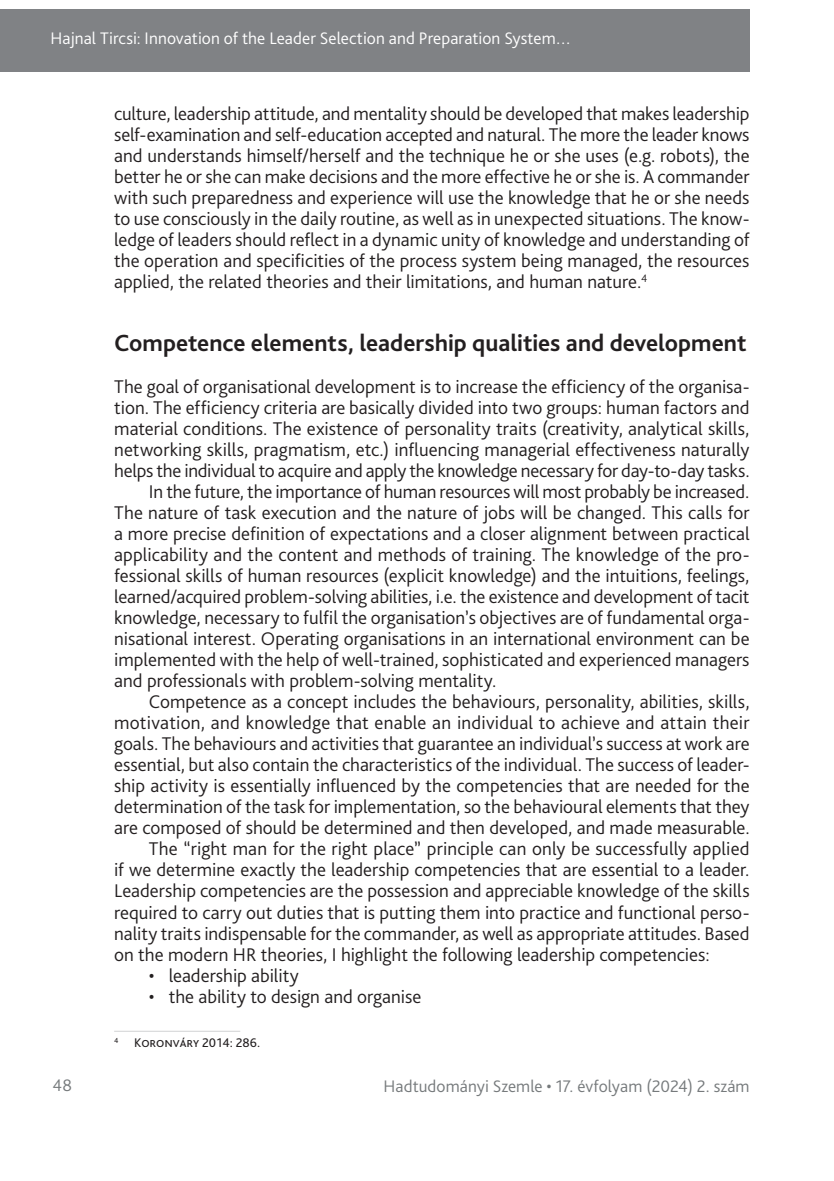
<style>
.page{position:relative;width:834px;height:1181px;background:#fff}
.page>*{position:absolute;margin:0;border:0;box-sizing:border-box;transform-origin:0 0}
._1_1__Head{font:700 24.5px "Bliss Pro";color:#231f20}
._1__Body{font:300 19.25px/21px "Bliss Pro";color:#231f20;text-align:justify}
._2__Body_1st_paragraph{font:300 19.25px/21px "Bliss Pro";color:#231f20;text-align:justify}
.t1{font:300 17.5px "Bliss Pro";letter-spacing:.005em;color:#fff}
.t2{font:300 17.5px "Bliss Pro";letter-spacing:.005em;color:#767a7c}
.Lábjegyzet{font:13.12px "Bliss Pro";color:#231f20}
</style>
<div class="page">
<div style="left:0;top:9px;width:749px;height:63px;background:#808285"></div>
<hr style="left:114px;top:1031px;width:126px;height:1px;background:#d1d2d4">
<p class="t1" style="left:51px;top:27px;width:522px">Hajnal Tircsi: Innovation of the Leader Selection and Preparation System…</p>
<p class="_1__Body" style="left:114px;top:103px;width:637px">culture, leadership attitude, and mentality should be developed that makes leadership self-examination and self-education accepted and natural. The more the leader knows and understands himself/herself and the technique he or she uses (e.g. robots), the better he or she can make decisions and the more effective he or she is. A commander with such preparedness and experience will use the knowledge that he or she needs to use consciously in the daily routine, as well as in unexpected situations. The know&shy;ledge of leaders should reflect in a dynamic unity of knowledge and understanding of the operation and specificities of the process system being managed, the resources applied, the related theories and their limitations, and human nature.<sup>4</sup></p>
<p class="_1_1__Head" style="left:114px;top:328px;width:633px">Competence elements, leadership qualities and development</p>
<p class="_2__Body_1st_paragraph" style="left:114px;top:376px;width:637px">The goal of organisational development is to increase the efficiency of the organisa&shy;tion. The efficiency criteria are basically divided into two groups: human factors and material conditions. The existence of personality traits (creativity, analytical skills, networking skills, pragmatism, etc.) influencing managerial effectiveness naturally helps the individual to acquire and apply the knowledge necessary for day-to-day tasks.</p>
<p class="_1__Body" style="left:114px;top:481px;width:637px;text-indent:35px">In the future, the importance of human resources will most probably be increased.<br>The nature of task execution and the nature of jobs will be changed. This calls for a more precise definition of expectations and a closer alignment between practical applicability and the content and methods of training. The knowledge of the pro&shy;fessional skills of human resources (explicit knowledge) and the intuitions, feelings, learned/acquired problem-solving abilities, i.e. the existence and development of tacit knowledge, necessary to fulfil the organisation’s objectives are of fundamental orga&shy;nisational interest. Operating organisations in an international environment can be implemented with the help of well-trained, sophisticated and experienced managers and professionals with problem-solving mentality.</p>
<p class="_1__Body" style="left:114px;top:691px;width:637px;text-indent:35px">Competence as a concept includes the behaviours, personality, abilities, skills, motivation, and knowledge that enable an individual to achieve and attain their goals. The behaviours and activities that guarantee an individual’s success at work are essential, but also contain the characteristics of the individual. The success of leader&shy;ship activity is essentially influenced by the competencies that are needed for the determination of the task for implementation, so the behavioural elements that they are composed of should be determined and then developed, and made measurable.</p>
<p class="_1__Body" style="left:114px;top:838px;width:637px;text-indent:35px">The “right man for the right place” principle can only be successfully applied if we determine exactly the leadership competencies that are essential to a leader.<br>Leadership competencies are the possession and appreciable knowledge of the skills required to carry out duties that is putting them into practice and functional perso&shy;nality traits indispensable for the commander, as well as appropriate attitudes. Based on the modern HR theories, I highlight the following leadership competencies:</p>
<p class="_1__Body" style="left:149px;top:964px;width:151px">• leadership ability</p>
<p class="_1__Body" style="left:149px;top:985px;width:274px">• the ability to design and organise</p>
<p class="Lábjegyzet" style="left:114px;top:1034px;width:147px"><sup>4</sup> Koronváry 2014: 286.</p>
<p class="t2" style="left:52px;top:1074px;width:21px">48</p>
<p class="t2" style="left:383px;top:1075px;width:367px">Hadtudományi Szemle • 17. évfolyam (2024) 2. szám</p>
</div>
